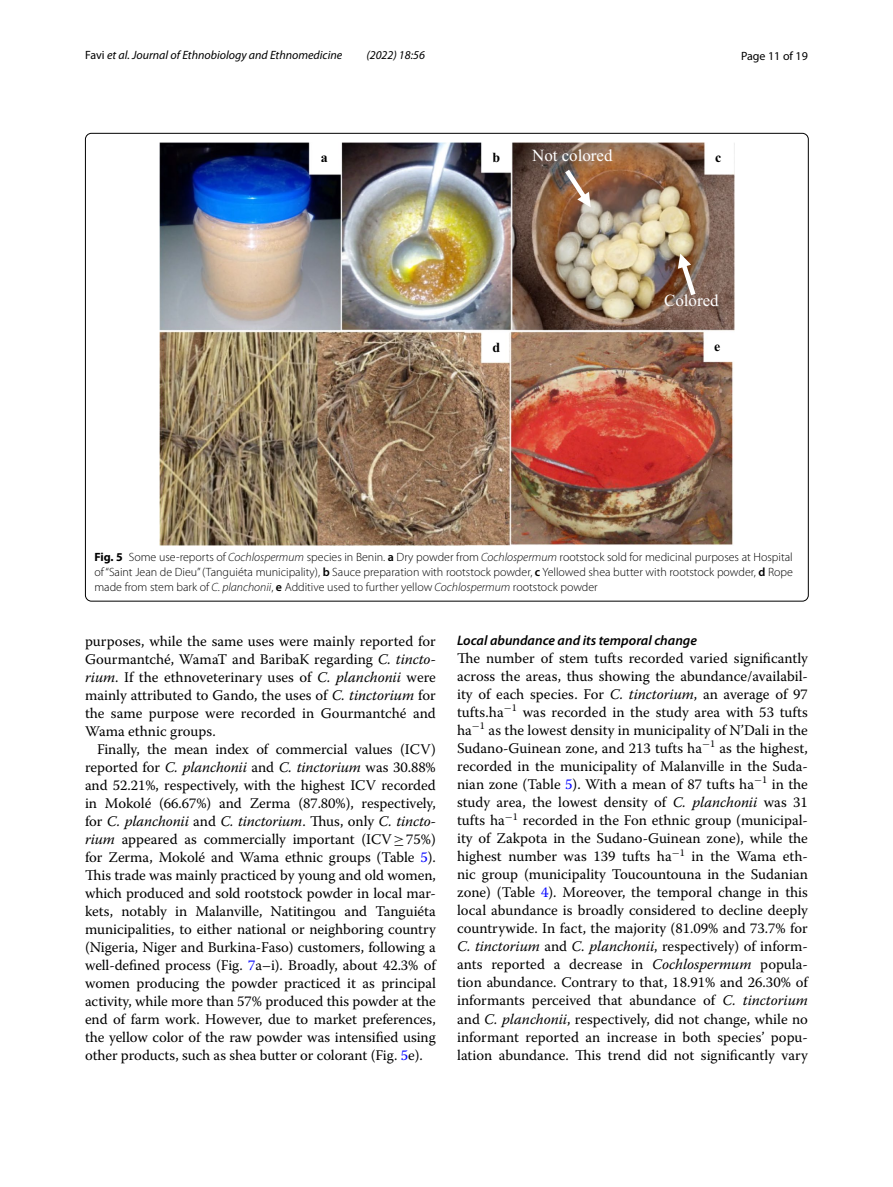
<style>
.page{position:relative;width:893px;height:1187px;background:#fff}
.page>*{position:absolute;margin:0;border:0;box-sizing:border-box;transform-origin:0 0}
.t1{font:16.95px "Times New Roman PSMT4";color:#fff}
.t2{font:14.7px/18px "Warnock Pro";color:#000;text-align:justify}
.t3{font:700 13.95px "Times New Roman";color:#000}
.t4{font:italic 600 13.8px "Myriad Pro";color:#000}
.t5{font:300 12px/15px "Myriad Pro";color:#000;text-align:justify}
.t6{font:italic 12px "Myriad Pro";color:#000}
.t7{font:12px "Myriad Pro";color:#000}
.s1{font-style:normal}
.s2{font-weight:700}
.s3{font-style:italic}
.s4{font-weight:600}
.s5{font-family:"MTSY"}
.s6{color:#00f}
</style>
<div class="page">
<img style="left:160px;top:142px;width:574px;height:403px">
<svg style="left:561px;top:165px;width:30px;height:42px"></svg>
<svg style="left:678px;top:253px;width:21px;height:47px"></svg>
<p class="t6" style="left:85px;top:48px;width:259px"><span class="s1">Favi</span> et al. Journal of Ethnobiology and Ethnomedicine</p>
<p class="t6" style="left:366px;top:48px;width:60px">(2022) 18:56</p>
<p class="t7" style="left:741px;top:48px;width:68px">Page 11 of 19</p>
<p class="t3" style="left:321px;top:147px;width:8px">a</p>
<p class="t3" style="left:492px;top:147px;width:9px">b</p>
<p class="t1" style="left:532px;top:144px;width:82px">Not colored</p>
<p class="t3" style="left:715px;top:147px;width:8px">c</p>
<p class="t1" style="left:664px;top:289px;width:56px">Colored</p>
<p class="t3" style="left:492px;top:337px;width:9px">d</p>
<p class="t3" style="left:714px;top:336px;width:8px">e</p>
<p class="t5" style="left:94px;top:549px;width:700px"><span class="s2">Fig. 5</span> Some use-reports of <span class="s3">Cochlospermum</span> species in Benin. <span class="s4">a</span> Dry powder from <span class="s3">Cochlospermum</span> rootstock sold for medicinal purposes at Hospital of “Saint Jean de Dieu” (Tanguiéta municipality), <span class="s4">b</span> Sauce preparation with rootstock powder, <span class="s4">c</span> Yellowed shea butter with rootstock powder, <span class="s4">d</span> Rope made from stem bark of <span class="s3">C. planchonii</span>, <span class="s4">e</span> Additive used to further yellow <span class="s3">Cochlospermum</span> rootstock powder</p>
<p class="t2" style="left:85px;top:631px;width:352px">purposes, while the same uses were mainly reported for Gourmantché, WamaT and BaribaK regarding <span class="s3">C. tincto&shy;rium</span>. If the ethnoveterinary uses of <span class="s3">C. planchonii</span> were mainly attributed to Gando, the uses of <span class="s3">C. tinctorium</span> for the same purpose were recorded in Gourmantché and Wama ethnic groups.</p>
<p class="t2" style="left:85px;top:739px;width:352px;text-indent:12px">Finally, the mean index of commercial values (ICV) reported for <span class="s3">C. planchonii</span> and <span class="s3">C. tinctorium</span> was 30.88% and 52.21%, respectively, with the highest ICV recorded in Mokolé (66.67%) and Zerma (87.80%), respectively, for <span class="s3">C. planchonii</span> and <span class="s3">C. tinctorium</span>. Thus, only <span class="s3">C. tincto&shy;rium</span> appeared as commercially important (ICV<span class="s5">≥</span>75%) for Zerma, Mokolé and Wama ethnic groups (Table <span class="s6">5</span>).<br>This trade was mainly practiced by young and old women, which produced and sold rootstock powder in local mar&shy;kets, notably in Malanville, Natitingou and Tanguiéta municipalities, to either national or neighboring country (Nigeria, Niger and Burkina-Faso) customers, following a well-defined process (Fig. <span class="s6">7</span>a–i). Broadly, about 42.3% of women producing the powder practiced it as principal activity, while more than 57% produced this powder at the end of farm work. However, due to market preferences, the yellow color of the raw powder was intensified using other products, such as shea butter or colorant (Fig. <span class="s6">5</span>e).</p>
<p class="t4" style="left:457px;top:631px;width:241px">Local abundance and its temporal change</p>
<p class="t2" style="left:457px;top:649px;width:352px">The number of stem tufts recorded varied significantly across the areas, thus showing the abundance/availabil&shy;ity of each species. For <span class="s3">C. tinctorium</span>, an average of 97 tufts.ha<sup>−</sup><sup>1</sup> was recorded in the study area with 53 tufts ha<sup>−</sup><sup>1</sup> as the lowest density in municipality of N’Dali in the Sudano-Guinean zone, and 213 tufts ha<sup>−</sup><sup>1</sup> as the highest, recorded in the municipality of Malanville in the Suda&shy;nian zone (Table <span class="s6">5</span>). With a mean of 87 tufts ha<sup>−</sup><sup>1</sup> in the study area, the lowest density of <span class="s3">C. planchonii</span> was 31 tufts ha<sup>−</sup><sup>1</sup> recorded in the Fon ethnic group (municipal&shy;ity of Zakpota in the Sudano-Guinean zone), while the highest number was 139 tufts ha<sup>−</sup><sup>1</sup> in the Wama eth&shy;nic group (municipality Toucountouna in the Sudanian zone) (Table <span class="s6">4</span>). Moreover, the temporal change in this local abundance is broadly considered to decline deeply countrywide. In fact, the majority (81.09% and 73.7% for <span class="s3">C. tinctorium</span> and <span class="s3">C. planchonii</span>, respectively) of inform&shy;ants reported a decrease in <span class="s3">Cochlospermum</span> popula&shy;tion abundance. Contrary to that, 18.91% and 26.30% of informants perceived that abundance of <span class="s3">C. tinctorium </span>and <span class="s3">C. planchonii</span>, respectively, did not change, while no informant reported an increase in both species’ popu&shy;lation abundance. This trend did not significantly vary</p>
</div>
